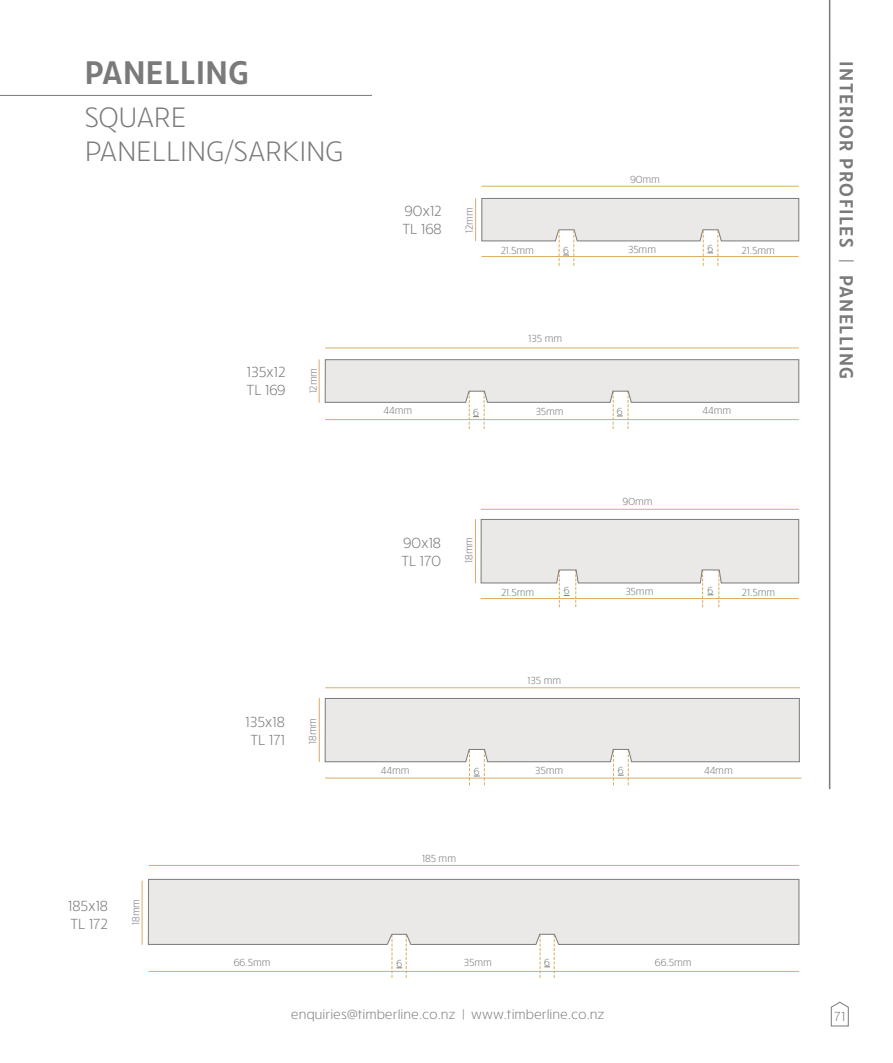
<style>
.page{position:relative;width:893px;height:1063px;background:#fff}
.page>*{position:absolute;margin:0;border:0;box-sizing:border-box;transform-origin:0 0}
.t1{font:600 33.6px "Ruck Sack";letter-spacing:.01em;color:#7a7a7a}
.t2{font:300 28.8px/34.5px "Ruck Sack";letter-spacing:.01em;color:#7a7a7a}
.t3{font:600 19.5px "Ruck Sack";letter-spacing:.07em;color:#7a7a7c}
.t4{font:300 15px/18px "Ruck Sack";color:#7a7a7a}
.t5{font:300 13.5px "Ruck Sack";color:#7a7a7a}
.t6{font:300 13.5px "Ruck Sack";color:#7a7a7c}
.t7{font:300 10.5px "Ruck Sack";color:#7a7a7a}
</style>
<div class="page">
<hr style="left:829px;top:0;width:1px;height:789px;background:#7a7a7a">
<svg style="left:830px;top:1001px;width:19px;height:26px"></svg>
<hr style="left:0;top:95px;width:372px;height:1px;background:#7a7a7a">
<hr style="left:475px;top:519px;width:1px;height:64px;background:#dcac65">
<hr style="left:481px;top:509px;width:318px;height:1px;background:#dcac65">
<svg style="left:481px;top:519px;width:318px;height:88px"></svg>
<hr style="left:319px;top:698px;width:1px;height:64px;background:#dcac65">
<hr style="left:325px;top:688px;width:475px;height:1px;background:#dcac65">
<hr style="left:325px;top:778px;width:476px;height:1px;background:#dcac65">
<svg style="left:325px;top:698px;width:475px;height:87px"></svg>
<hr style="left:142px;top:881px;width:1px;height:64px;background:#dcac65">
<svg style="left:540px;top:945px;width:15px;height:33px"></svg>
<svg style="left:392px;top:945px;width:15px;height:33px"></svg>
<hr style="left:149px;top:971px;width:650px;height:1px;background:#dcac65">
<hr style="left:149px;top:865px;width:650px;height:1px;background:#dcac65">
<div style="left:148px;top:879px;width:651px;height:66px;background:#eae9e8"></div>
<hr style="left:481px;top:186px;width:318px;height:1px;background:#dcac65">
<svg style="left:481px;top:198px;width:318px;height:68px"></svg>
<div style="left:742px;top:247px;width:35px;height:8px;background:#fff"></div>
<div style="left:501px;top:247px;width:36px;height:8px;background:#fff"></div>
<hr style="left:475px;top:198px;width:1px;height:43px;background:#dcac65">
<hr style="left:319px;top:359px;width:1px;height:44px;background:#dcac65">
<hr style="left:325px;top:348px;width:474px;height:1px;background:#dcac65">
<svg style="left:325px;top:359px;width:474px;height:70px"></svg>
<h1 class="t1" style="left:85px;top:50px;width:166px">PANELLING</h1>
<h2 class="t2" style="left:85px;top:98px;width:260px">SQUARE<br>PANELLING/SARKING</h2>
<h3 class="t4" style="left:247px;top:362px;width:40px">135x12<br>TL 169</h3>
<p class="t7" style="left:306px;top:393px;width:27px;rotate:-90deg">12mm</p>
<h3 class="t4" style="left:68px;top:896px;width:41px">185x18<br>TL 172</h3>
<p class="t7" style="left:129px;top:925px;width:28px;rotate:-90deg">18mm</p>
<h3 class="t4" style="left:246px;top:711px;width:41px;text-align:center">135x18<br>TL 171</h3>
<p class="t7" style="left:306px;top:744px;width:28px;rotate:-90deg">18mm</p>
<h3 class="t4" style="left:403px;top:201px;width:41px">90x12<br>TL 168</h3>
<p class="t7" style="left:462px;top:233px;width:27px;rotate:-90deg">12mm</p>
<p class="t7" style="left:630px;top:172px;width:31px">90mm</p>
<p class="t7" style="left:501px;top:243px;width:35px">21.5mm</p>
<p class="t7" style="left:563px;top:243px;width:7px">6</p>
<p class="t7" style="left:628px;top:242px;width:30px">35mm</p>
<p class="t7" style="left:707px;top:241px;width:7px">6</p>
<p class="t7" style="left:742px;top:243px;width:35px">21.5mm</p>
<p class="t7" style="left:529px;top:332px;width:35px">135 mm</p>
<p class="t7" style="left:384px;top:404px;width:30px">44mm</p>
<p class="t7" style="left:702px;top:404px;width:30px">44mm</p>
<p class="t7" style="left:473px;top:405px;width:7px">6</p>
<p class="t7" style="left:536px;top:404px;width:30px">35mm</p>
<p class="t7" style="left:617px;top:404px;width:7px">6</p>
<h3 class="t4" style="left:401px;top:533px;width:41px">90x18<br>TL 170</h3>
<p class="t7" style="left:462px;top:563px;width:28px;rotate:-90deg">18mm</p>
<p class="t7" style="left:623px;top:495px;width:31px">90mm</p>
<p class="t7" style="left:501px;top:585px;width:35px">21.5mm</p>
<p class="t7" style="left:564px;top:584px;width:7px">6</p>
<p class="t7" style="left:625px;top:584px;width:30px">35mm</p>
<p class="t7" style="left:707px;top:583px;width:7px">6</p>
<p class="t7" style="left:742px;top:585px;width:35px">21.5mm</p>
<p class="t7" style="left:528px;top:673px;width:35px">135 mm</p>
<p class="t7" style="left:381px;top:763px;width:30px">44mm</p>
<p class="t7" style="left:704px;top:763px;width:30px">44mm</p>
<p class="t7" style="left:474px;top:764px;width:7px">6</p>
<p class="t7" style="left:535px;top:763px;width:30px">35mm</p>
<p class="t7" style="left:618px;top:763px;width:7px">6</p>
<p class="t7" style="left:422px;top:851px;width:35px">185 mm</p>
<p class="t7" style="left:396px;top:956px;width:7px">6</p>
<p class="t7" style="left:464px;top:955px;width:30px">35mm</p>
<p class="t7" style="left:544px;top:955px;width:7px">6</p>
<p class="t7" style="left:234px;top:955px;width:38px">66.5mm</p>
<p class="t7" style="left:655px;top:955px;width:38px">66.5mm</p>
<h3 class="t3" style="left:860px;top:61px;width:319px;rotate:90deg">INTERIOR PROFILES | PANELLING</h3>
<p class="t5" style="left:291px;top:1005px;width:315px">enquiries@timberline.co.nz | www.timberline.co.nz</p>
<p class="t6" style="left:834px;top:1007px;width:13px">71</p>
</div>
